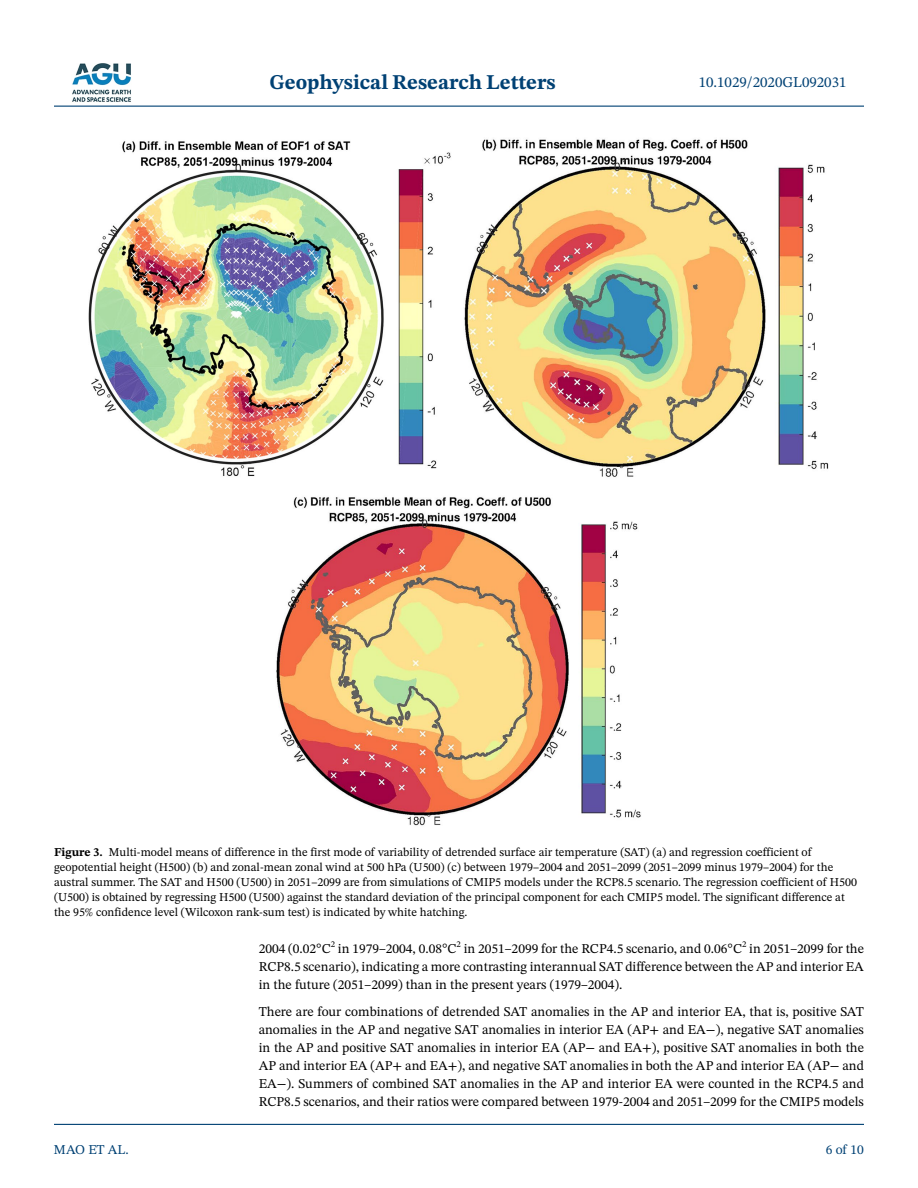
<style>
.page{position:relative;width:918px;height:1188px;background:#fff}
.page>*{position:absolute;margin:0;border:0;box-sizing:border-box;transform-origin:0 0}
.t1{font:700 21px "STIX Two Text";color:#004174}
.t2{font:15px "STIX Two Text";color:#004174}
.t3{font:13.5px/18px "STIX Two Text";color:#000;text-align:justify}
.t4{font:13.5px "STIX Two Text";color:#004174}
.t5{font:12px/15px "STIX Two Text";color:#000}
.t6{font:8.7px "STIX Two Text";color:#000}
.s1{font-weight:700}
</style>
<div class="page">
<hr style="left:54px;top:106px;width:810px;height:1px;background:#004174">
<hr style="left:54px;top:1124px;width:810px;height:1px;background:#004174">
<img style="left:72px;top:63px;width:59px;height:39px">
<img style="left:88px;top:139px;width:740px;height:687px">
<h1 class="t1" style="left:269px;top:67px;width:288px">Geophysical Research Letters</h1>
<p class="t2" style="left:699px;top:72px;width:149px">10.1029/2020GL092031</p>
<p class="t5" style="left:54px;top:845px;width:805px"><span class="s1">Figure 3.</span> Multi-model means of difference in the first mode of variability of detrended surface air temperature (SAT) (a) and regression coefficient of geopotential height (H500) (b) and zonal-mean zonal wind at 500 hPa (U500) (c) between 1979–2004 and 2051–2099 (2051–2099 minus 1979–2004) for the austral summer. The SAT and H500 (U500) in 2051–2099 are from simulations of CMIP5 models under the RCP8.5 scenario. The regression coefficient of H500 (U500) is obtained by regressing H500 (U500) against the standard deviation of the principal component for each CMIP5 model. The significant difference at the 95% confidence level (Wilcoxon rank-sum test) is indicated by white hatching.</p>
<p class="t4" style="left:54px;top:1140px;width:76px">MAO ET AL.</p>
<p class="t3" style="left:259px;top:940px;width:74px">2004 (0.02°C</p>
<p class="t6" style="left:331px;top:938px;width:6px">2</p>
<p class="t3" style="left:338px;top:940px;width:120px">in 1979–2004, 0.08°C</p>
<p class="t6" style="left:457px;top:938px;width:6px">2</p>
<p class="t3" style="left:464px;top:940px;width:280px">in 2051–2099 for the RCP4.5 scenario, and 0.06°C</p>
<p class="t6" style="left:742px;top:938px;width:6px">2</p>
<p class="t3" style="left:259px;top:940px;width:607px;text-indent:490px">in 2051–2099 for the RCP8.5 scenario), indicating a more contrasting interannual SAT difference between the AP and interior EA in the future (2051–2099) than in the present years (1979–2004).</p>
<p class="t3" style="left:259px;top:1003px;width:607px">There are four combinations of detrended SAT anomalies in the AP and interior EA, that is, positive SAT anomalies in the AP and negative SAT anomalies in interior EA (AP+ and EA−), negative SAT anomalies in the AP and positive SAT anomalies in interior EA (AP− and EA+), positive SAT anomalies in both the AP and interior EA (AP+ and EA+), and negative SAT anomalies in both the AP and interior EA (AP− and EA−). Summers of combined SAT anomalies in the AP and interior EA were counted in the RCP4.5 and RCP8.5 scenarios, and their ratios were compared between 1979-2004 and 2051–2099 for the CMIP5 models</p>
<p class="t4" style="left:826px;top:1140px;width:40px">6 of 10</p>
</div>
